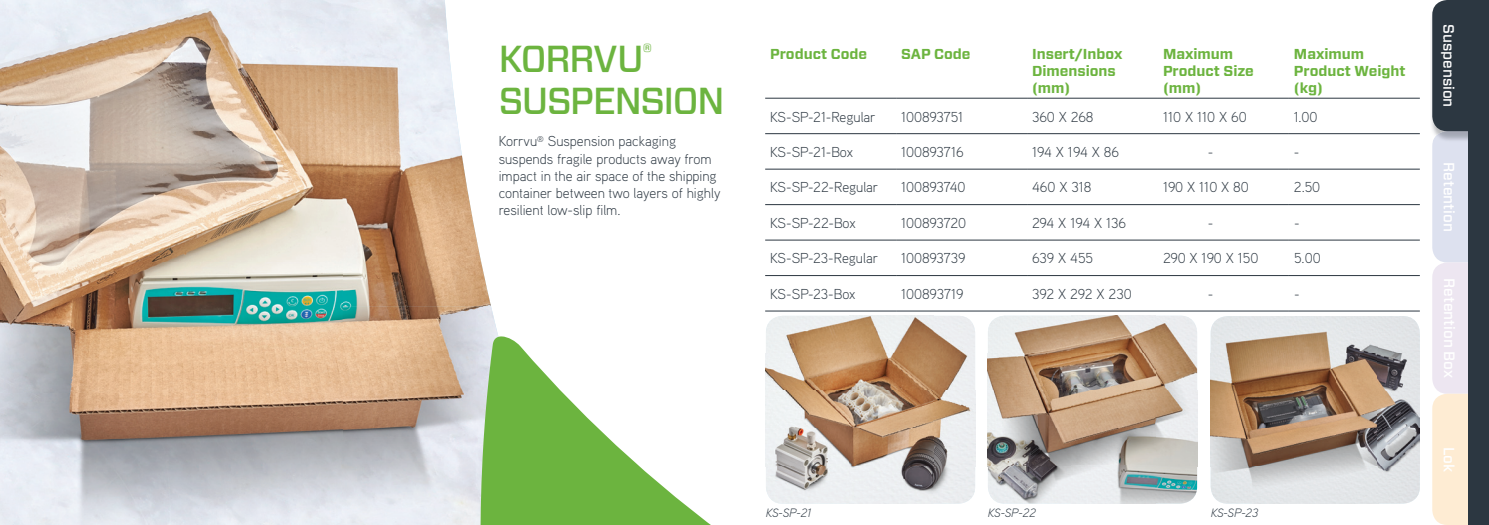
<style>
.page{position:relative;width:1489px;height:525px;background:#fff}
.page>*{position:absolute;margin:0;border:0;box-sizing:border-box;transform-origin:0 0}
.t1{font:500 37.5px/42.6px "Forza";letter-spacing:-.035em;color:#6cb43f}
.t2{font:500 15px "Forza";color:#fff}
.t3{font:300 14.38px/17.2px "Aaux Pro OT";color:#2c3741}
.t4{font:700 14.38px/17.2px "Forza";color:#6cb43f}
.t5{font:300 14.38px "Aaux Pro OT";letter-spacing:-.02em;color:#2c3741}
.t6{font:italic 300 12.12px "Aaux Pro OT";color:#2c3741}
</style>
<div class="page">
<div style="left:1431px;top:131px;width:57px;height:131px;background:#dde1ef;border-radius:15px"></div>
<img style="left:1431px;top:120px;width:11px;height:11px">
<img style="left:1432px;top:131px;width:35px;height:11px">
<div style="left:1431px;top:0;width:57px;height:131px;background:#2c3741;border-radius:15px"></div>
<div style="left:1431px;top:262px;width:57px;height:131px;background:#ede6f1;border-radius:15px"></div>
<div style="left:1431px;top:393px;width:57px;height:131px;background:#feecd3;border-radius:15px"></div>
<div style="left:1467px;top:0;width:21px;height:524px;background:#2c3741"></div>
<img style="left:0;top:0;width:342px;height:524px">
<img style="left:342px;top:0;width:123px;height:175px">
<img style="left:342px;top:175px;width:149px;height:131px">
<img style="left:342px;top:306px;width:157px;height:218px">
<svg style="left:467px;top:336px;width:883px;height:188px"></svg>
<hr style="left:765px;top:98px;width:131px;height:1px;background:#2c3741">
<hr style="left:896px;top:98px;width:130px;height:1px;background:#2c3741">
<hr style="left:1026px;top:98px;width:131px;height:1px;background:#2c3741">
<hr style="left:1157px;top:98px;width:131px;height:1px;background:#2c3741">
<hr style="left:1288px;top:98px;width:131px;height:1px;background:#2c3741">
<hr style="left:765px;top:133px;width:131px;height:1px;background:#2c3741">
<hr style="left:896px;top:133px;width:130px;height:1px;background:#2c3741">
<hr style="left:1026px;top:133px;width:131px;height:1px;background:#2c3741">
<hr style="left:1288px;top:133px;width:131px;height:1px;background:#2c3741">
<hr style="left:765px;top:169px;width:131px;height:1px;background:#2c3741">
<hr style="left:896px;top:169px;width:130px;height:1px;background:#2c3741">
<hr style="left:1026px;top:169px;width:131px;height:1px;background:#2c3741">
<hr style="left:1288px;top:169px;width:131px;height:1px;background:#2c3741">
<hr style="left:765px;top:204px;width:131px;height:1px;background:#2c3741">
<hr style="left:896px;top:204px;width:130px;height:1px;background:#2c3741">
<hr style="left:1026px;top:204px;width:131px;height:1px;background:#2c3741">
<hr style="left:1288px;top:204px;width:131px;height:1px;background:#2c3741">
<hr style="left:765px;top:240px;width:131px;height:1px;background:#2c3741">
<hr style="left:896px;top:240px;width:130px;height:1px;background:#2c3741">
<hr style="left:1026px;top:240px;width:131px;height:1px;background:#2c3741">
<hr style="left:1288px;top:240px;width:131px;height:1px;background:#2c3741">
<hr style="left:765px;top:275px;width:131px;height:1px;background:#2c3741">
<hr style="left:896px;top:275px;width:130px;height:1px;background:#2c3741">
<hr style="left:1026px;top:275px;width:131px;height:1px;background:#2c3741">
<hr style="left:1288px;top:275px;width:131px;height:1px;background:#2c3741">
<hr style="left:765px;top:310px;width:131px;height:1px;background:#2c3741">
<hr style="left:896px;top:310px;width:130px;height:1px;background:#2c3741">
<hr style="left:1026px;top:310px;width:131px;height:1px;background:#2c3741">
<hr style="left:1288px;top:310px;width:131px;height:1px;background:#2c3741">
<hr style="left:1157px;top:133px;width:131px;height:1px;background:#2c3741">
<hr style="left:1157px;top:169px;width:131px;height:1px;background:#2c3741">
<hr style="left:1157px;top:204px;width:131px;height:1px;background:#2c3741">
<hr style="left:1157px;top:240px;width:131px;height:1px;background:#2c3741">
<hr style="left:1157px;top:275px;width:131px;height:1px;background:#2c3741">
<hr style="left:1157px;top:310px;width:131px;height:1px;background:#2c3741">
<img style="left:766px;top:315px;width:209px;height:188px">
<img style="left:1210px;top:316px;width:209px;height:187px">
<img style="left:987px;top:315px;width:209px;height:188px">
<h1 class="t1" style="left:498px;top:37px;width:227px">KORRVU<sup>®<br></sup>SUSPENSION</h1>
<p class="t3" style="left:498px;top:132px;width:223px">Korrvu<sup>®</sup> Suspension packaging suspends fragile products away from impact in the air space of the shipping container between two layers of highly resilient low-slip film.</p>
<p class="t4" style="left:770px;top:45px;width:98px">Product Code</p>
<p class="t4" style="left:901px;top:45px;width:71px">SAP Code</p>
<p class="t4" style="left:1032px;top:45px;width:92px">Insert/Inbox<br>Dimensions (mm)</p>
<p class="t4" style="left:1162px;top:45px;width:92px">Maximum<br>Product Size (mm)</p>
<p class="t4" style="left:1293px;top:45px;width:113px">Maximum<br>Product Weight (kg)</p>
<p class="t3" style="left:770px;top:107px;width:107px">KS-SP-21-Regular</p>
<p class="t3" style="left:901px;top:107px;width:64px">100893751</p>
<p class="t3" style="left:1032px;top:107px;width:63px">360 X 268</p>
<p class="t3" style="left:1162px;top:107px;width:85px">110 X 110 X 60</p>
<p class="t3" style="left:1293px;top:107px;width:25px">1.00</p>
<p class="t3" style="left:770px;top:143px;width:84px">KS-SP-21-Box</p>
<p class="t3" style="left:901px;top:143px;width:64px">100893716</p>
<p class="t3" style="left:1032px;top:143px;width:88px">194 X 194 X 86</p>
<p class="t3" style="left:1207px;top:143px;width:7px">-</p>
<p class="t3" style="left:1293px;top:143px;width:7px">-</p>
<p class="t3" style="left:770px;top:178px;width:110px">KS-SP-22-Regular</p>
<p class="t3" style="left:901px;top:178px;width:66px">100893740</p>
<p class="t3" style="left:1032px;top:178px;width:61px">460 X 318</p>
<p class="t3" style="left:1162px;top:178px;width:87px">190 X 110 X 80</p>
<p class="t3" style="left:1293px;top:178px;width:28px">2.50</p>
<p class="t3" style="left:770px;top:214px;width:87px">KS-SP-22-Box</p>
<p class="t3" style="left:901px;top:214px;width:67px">100893720</p>
<p class="t3" style="left:1032px;top:214px;width:96px">294 X 194 X 136</p>
<p class="t3" style="left:1207px;top:214px;width:7px">-</p>
<p class="t3" style="left:1293px;top:214px;width:7px">-</p>
<p class="t3" style="left:770px;top:249px;width:109px">KS-SP-23-Regular</p>
<p class="t3" style="left:901px;top:249px;width:66px">100893739</p>
<p class="t3" style="left:1032px;top:249px;width:63px">639 X 455</p>
<p class="t3" style="left:1162px;top:249px;width:97px">290 X 190 X 150</p>
<p class="t3" style="left:1293px;top:249px;width:28px">5.00</p>
<p class="t3" style="left:770px;top:284px;width:87px">KS-SP-23-Box</p>
<p class="t3" style="left:901px;top:284px;width:64px">100893719</p>
<p class="t5" style="left:1032px;top:284px;width:101px">392 X 292 X 230</p>
<p class="t3" style="left:1207px;top:284px;width:7px">-</p>
<p class="t3" style="left:1293px;top:284px;width:7px">-</p>
<p class="t6" style="left:765px;top:504px;width:47px">KS-SP-21</p>
<p class="t6" style="left:987px;top:504px;width:49px">KS-SP-22</p>
<p class="t6" style="left:1210px;top:504px;width:49px">KS-SP-23</p>
<p class="t2" style="left:1458px;top:24px;width:85px;rotate:90deg">Suspension</p>
<p class="t2" style="left:1458px;top:162px;width:71px;rotate:90deg">Retention</p>
<p class="t2" style="left:1459px;top:278px;width:101px;rotate:90deg">Retention Box</p>
<p class="t2" style="left:1458px;top:446px;width:27px;rotate:90deg">Lok</p>
</div>
